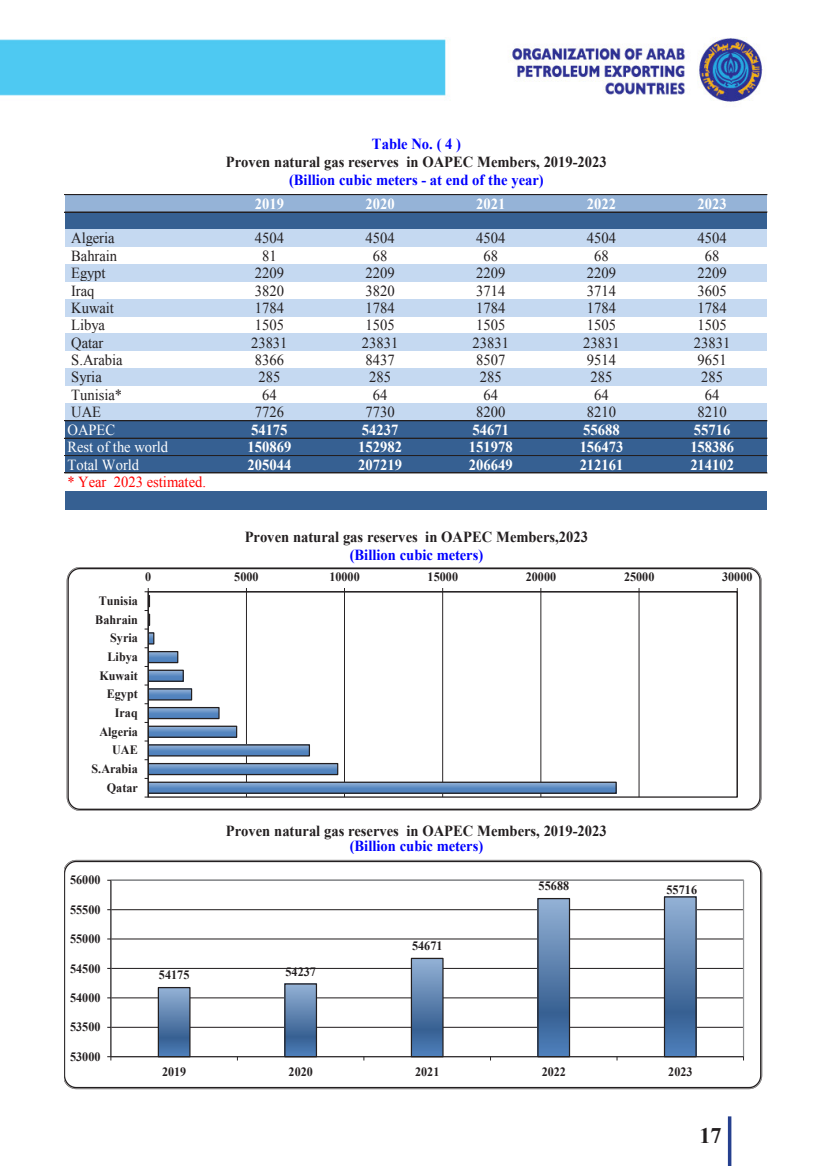
<style>
.page{position:relative;width:819px;height:1166px;background:#fff}
.page>*{position:absolute;margin:0;border:0;box-sizing:border-box;transform-origin:0 0}
.t1{font:700 22.22px "Times New Roman";color:#231f20}
.t2{font:15.4px "Times New Roman";color:#231f20;scale:.95 1}
.t3{font:700 15.4px "Times New Roman";color:#231f20;scale:.95 1}
.t4{font:700 15.4px "Times New Roman";color:#fff;scale:.95 1}
.t5{font:700 15.4px "Times New Roman";color:#00f;scale:.95 1}
.t6{font:15.4px "Times New Roman";color:#fff;scale:.95 1}
.t7{font:15.4px "Times New Roman";color:#f00;scale:.95 1}
.t8{font:700 12.78px/18.7px "Times New Roman";letter-spacing:.005em;color:#231f20;text-align:right;scale:.95 1}
</style>
<div class="page">
<svg style="left:727px;top:1116px;width:4px;height:50px"></svg>
<img style="left:0;top:37px;width:763px;height:65px">
<div style="left:65px;top:194px;width:702px;height:18px;background:#95b3d7"></div>
<div style="left:65px;top:212px;width:702px;height:17px;background:#366092"></div>
<div style="left:65px;top:229px;width:702px;height:18px;background:#c5d9f1"></div>
<div style="left:65px;top:264px;width:702px;height:18px;background:#c5d9f1"></div>
<div style="left:65px;top:299px;width:702px;height:17px;background:#c5d9f1"></div>
<div style="left:65px;top:334px;width:702px;height:17px;background:#c5d9f1"></div>
<div style="left:65px;top:368px;width:702px;height:18px;background:#c5d9f1"></div>
<div style="left:65px;top:403px;width:702px;height:18px;background:#c5d9f1"></div>
<div style="left:65px;top:421px;width:702px;height:52px;background:#366092"></div>
<div style="left:65px;top:491px;width:702px;height:19px;background:#366092"></div>
<hr style="left:65px;top:194px;width:702px;height:1px;background:#231f20">
<hr style="left:65px;top:212px;width:702px;height:1px;background:#231f20">
<hr style="left:65px;top:420px;width:701px;height:1px;background:#231f20">
<hr style="left:65px;top:421px;width:702px;height:1px;background:#231f20">
<hr style="left:65px;top:438px;width:702px;height:1px;background:#231f20">
<hr style="left:65px;top:455px;width:702px;height:1px;background:#231f20">
<hr style="left:65px;top:473px;width:702px;height:1px;background:#231f20">
<svg style="left:67px;top:567px;width:694px;height:244px"></svg>
<svg style="left:64px;top:860px;width:698px;height:229px"></svg>
<p class="t5" style="left:372px;top:133px;width:95px">Table No. ( 4 )</p>
<p class="t3" style="left:226px;top:151px;width:402px">Proven natural gas reserves in OAPEC Members, 2019-2023</p>
<p class="t5" style="left:289px;top:169px;width:269px">(Billion cubic meters - at end of the year)</p>
<p class="t4" style="left:255px;top:193px;width:32px">2019</p>
<p class="t4" style="left:365px;top:193px;width:32px">2020</p>
<p class="t4" style="left:476px;top:193px;width:32px">2021</p>
<p class="t4" style="left:587px;top:193px;width:32px">2022</p>
<p class="t4" style="left:697px;top:193px;width:32px">2023</p>
<p class="t2" style="left:71px;top:228px;width:47px">Algeria</p>
<p class="t2" style="left:255px;top:228px;width:32px">4504</p>
<p class="t2" style="left:365px;top:228px;width:32px">4504</p>
<p class="t2" style="left:476px;top:228px;width:32px">4504</p>
<p class="t2" style="left:587px;top:228px;width:32px">4504</p>
<p class="t2" style="left:697px;top:228px;width:32px">4504</p>
<p class="t2" style="left:71px;top:245px;width:50px">Bahrain</p>
<p class="t2" style="left:262px;top:245px;width:17px">81</p>
<p class="t2" style="left:373px;top:245px;width:17px">68</p>
<p class="t2" style="left:483px;top:245px;width:17px">68</p>
<p class="t2" style="left:594px;top:245px;width:17px">68</p>
<p class="t2" style="left:705px;top:245px;width:17px">68</p>
<p class="t2" style="left:71px;top:263px;width:38px">Egypt</p>
<p class="t2" style="left:255px;top:263px;width:32px">2209</p>
<p class="t2" style="left:365px;top:263px;width:32px">2209</p>
<p class="t2" style="left:476px;top:263px;width:32px">2209</p>
<p class="t2" style="left:587px;top:263px;width:32px">2209</p>
<p class="t2" style="left:697px;top:263px;width:32px">2209</p>
<p class="t2" style="left:71px;top:280px;width:26px">Iraq</p>
<p class="t2" style="left:255px;top:280px;width:32px">3820</p>
<p class="t2" style="left:365px;top:280px;width:32px">3820</p>
<p class="t2" style="left:476px;top:280px;width:32px">3714</p>
<p class="t2" style="left:587px;top:280px;width:32px">3714</p>
<p class="t2" style="left:697px;top:280px;width:32px">3605</p>
<p class="t2" style="left:71px;top:297px;width:47px">Kuwait</p>
<p class="t2" style="left:255px;top:297px;width:32px">1784</p>
<p class="t2" style="left:365px;top:297px;width:32px">1784</p>
<p class="t2" style="left:476px;top:297px;width:32px">1784</p>
<p class="t2" style="left:587px;top:297px;width:32px">1784</p>
<p class="t2" style="left:697px;top:297px;width:32px">1784</p>
<p class="t2" style="left:71px;top:315px;width:37px">Libya</p>
<p class="t2" style="left:255px;top:315px;width:32px">1505</p>
<p class="t2" style="left:365px;top:315px;width:32px">1505</p>
<p class="t2" style="left:476px;top:315px;width:32px">1505</p>
<p class="t2" style="left:587px;top:315px;width:32px">1505</p>
<p class="t2" style="left:697px;top:315px;width:32px">1505</p>
<p class="t2" style="left:71px;top:332px;width:35px">Qatar</p>
<p class="t2" style="left:251px;top:332px;width:40px">23831</p>
<p class="t2" style="left:362px;top:332px;width:40px">23831</p>
<p class="t2" style="left:472px;top:332px;width:40px">23831</p>
<p class="t2" style="left:583px;top:332px;width:40px">23831</p>
<p class="t2" style="left:693px;top:332px;width:40px">23831</p>
<p class="t2" style="left:71px;top:350px;width:56px">S.Arabia</p>
<p class="t2" style="left:255px;top:350px;width:32px">8366</p>
<p class="t2" style="left:365px;top:350px;width:32px">8437</p>
<p class="t2" style="left:476px;top:350px;width:32px">8507</p>
<p class="t2" style="left:587px;top:350px;width:32px">9514</p>
<p class="t2" style="left:697px;top:350px;width:32px">9651</p>
<p class="t2" style="left:71px;top:367px;width:34px">Syria</p>
<p class="t2" style="left:258px;top:367px;width:25px">285</p>
<p class="t2" style="left:369px;top:367px;width:25px">285</p>
<p class="t2" style="left:480px;top:367px;width:25px">285</p>
<p class="t2" style="left:590px;top:367px;width:25px">285</p>
<p class="t2" style="left:701px;top:367px;width:25px">285</p>
<p class="t2" style="left:71px;top:384px;width:55px">Tunisia*</p>
<p class="t2" style="left:262px;top:384px;width:17px">64</p>
<p class="t2" style="left:373px;top:384px;width:17px">64</p>
<p class="t2" style="left:483px;top:384px;width:17px">64</p>
<p class="t2" style="left:594px;top:384px;width:17px">64</p>
<p class="t2" style="left:705px;top:384px;width:17px">64</p>
<p class="t2" style="left:71px;top:402px;width:33px">UAE</p>
<p class="t2" style="left:255px;top:402px;width:32px">7726</p>
<p class="t2" style="left:365px;top:402px;width:32px">7730</p>
<p class="t2" style="left:476px;top:402px;width:32px">8200</p>
<p class="t2" style="left:587px;top:402px;width:32px">8210</p>
<p class="t2" style="left:697px;top:402px;width:32px">8210</p>
<p class="t6" style="left:67px;top:419px;width:52px">OAPEC</p>
<p class="t4" style="left:251px;top:419px;width:40px">54175</p>
<p class="t4" style="left:362px;top:419px;width:40px">54237</p>
<p class="t4" style="left:472px;top:419px;width:40px">54671</p>
<p class="t4" style="left:583px;top:419px;width:40px">55688</p>
<p class="t4" style="left:693px;top:419px;width:40px">55716</p>
<p class="t6" style="left:67px;top:436px;width:108px">Rest of the world</p>
<p class="t4" style="left:247px;top:436px;width:48px">150869</p>
<p class="t4" style="left:358px;top:436px;width:48px">152982</p>
<p class="t4" style="left:469px;top:436px;width:48px">151978</p>
<p class="t4" style="left:579px;top:436px;width:48px">156473</p>
<p class="t4" style="left:690px;top:436px;width:48px">158386</p>
<p class="t6" style="left:67px;top:454px;width:77px">Total World</p>
<p class="t4" style="left:247px;top:454px;width:48px">205044</p>
<p class="t4" style="left:358px;top:454px;width:48px">207219</p>
<p class="t4" style="left:469px;top:454px;width:48px">206649</p>
<p class="t4" style="left:579px;top:454px;width:48px">212161</p>
<p class="t4" style="left:690px;top:454px;width:48px">214102</p>
<p class="t7" style="left:67px;top:472px;width:147px">* Year 2023 estimated.</p>
<p class="t3" style="left:245px;top:526px;width:363px">Proven natural gas reserves in OAPEC Members,2023</p>
<p class="t5" style="left:350px;top:544px;width:142px">(Billion cubic meters)</p>
<p class="t8" style="left:145px;top:567px;width:8px">0</p>
<p class="t8" style="left:234px;top:567px;width:27px">5000</p>
<p class="t8" style="left:329px;top:567px;width:33px">10000</p>
<p class="t8" style="left:427px;top:567px;width:34px">15000</p>
<p class="t8" style="left:526px;top:567px;width:33px">20000</p>
<p class="t8" style="left:624px;top:567px;width:33px">25000</p>
<p class="t8" style="left:722px;top:567px;width:33px">30000</p>
<p class="t8" style="left:92px;top:591px;width:50px">Tunisia<br>Bahrain<br>Syria<br>Libya<br>Kuwait<br>Egypt<br>Iraq<br>Algeria<br>UAE<br>S.Arabia<br>Qatar</p>
<p class="t8" style="left:70px;top:870px;width:34px">56000</p>
<p class="t8" style="left:70px;top:900px;width:34px">55500</p>
<p class="t8" style="left:70px;top:929px;width:34px">55000</p>
<p class="t8" style="left:70px;top:958px;width:34px">54500</p>
<p class="t8" style="left:70px;top:988px;width:34px">54000</p>
<p class="t8" style="left:70px;top:1017px;width:34px">53500</p>
<p class="t8" style="left:70px;top:1047px;width:34px">53000</p>
<p class="t8" style="left:159px;top:965px;width:34px">54175</p>
<p class="t3" style="left:226px;top:820px;width:402px">Proven natural gas reserves in OAPEC Members, 2019-2023</p>
<p class="t5" style="left:350px;top:835px;width:142px">(Billion cubic meters)</p>
<p class="t8" style="left:285px;top:961px;width:34px">54237</p>
<p class="t8" style="left:412px;top:936px;width:34px">54671</p>
<p class="t8" style="left:538px;top:876px;width:34px">55688</p>
<p class="t8" style="left:666px;top:880px;width:34px">55716</p>
<p class="t8" style="left:162px;top:1062px;width:27px">2019</p>
<p class="t8" style="left:288px;top:1062px;width:27px">2020</p>
<p class="t8" style="left:415px;top:1062px;width:27px">2021</p>
<p class="t8" style="left:541px;top:1062px;width:27px">2022</p>
<p class="t8" style="left:668px;top:1062px;width:27px">2023</p>
<h1 class="t1" style="left:699px;top:1120px;width:24px">17</h1>
</div>
